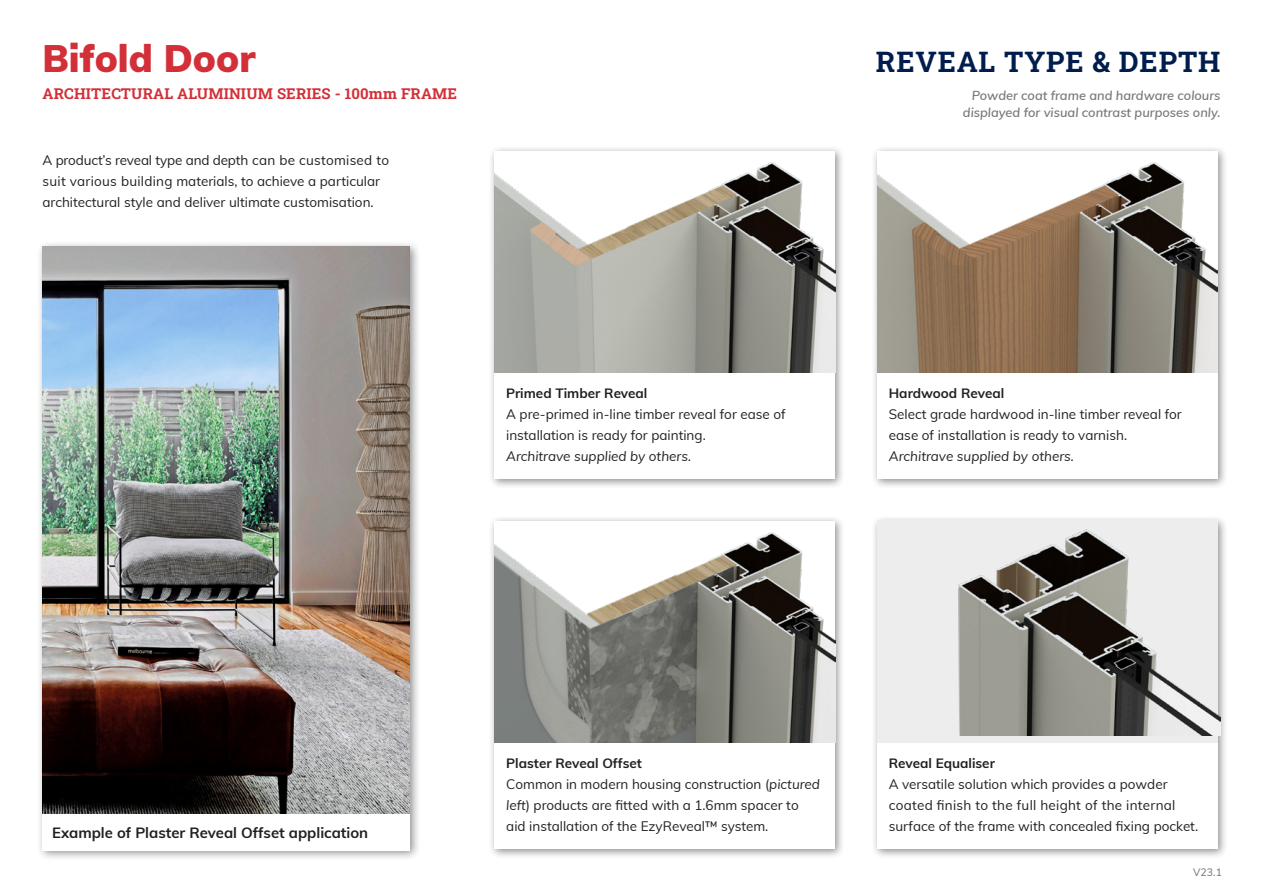
<style>
.page{position:relative;width:1263px;height:893px;background:#fff}
.page>*{position:absolute;margin:0;border:0;box-sizing:border-box;transform-origin:0 0}
.t1{font:900 37.5px "Muli";color:#d32f38}
.t2{font:28.5px "Roboto Slab";letter-spacing:.03em;color:#001d4e}
.t3{font:15px "Roboto Slab";letter-spacing:.01em;color:#d32f38}
.t4{font:700 14.85px "Muli";color:#231f20}
.Body{font:13.5px/21px "Muli";color:#231f20}
.t5{font:700 13.5px "Muli";color:#231f20}
.t6{font:italic 600 12.75px "Muli";color:#76787b}
.t7{font:10.5px "Muli";color:#6c6d70}
.s1{font-style:italic}
</style>
<div class="page">
<div style="left:488px;top:145px;width:357px;height:344px;background:#231f20;opacity:.5"></div>
<div style="left:495px;top:151px;width:340px;height:328px;background:#fff"></div>
<div style="left:871px;top:145px;width:357px;height:344px;background:#231f20;opacity:.5"></div>
<div style="left:877px;top:151px;width:340px;height:328px;background:#fff"></div>
<img style="left:877px;top:162px;width:340px;height:211px">
<div style="left:871px;top:515px;width:357px;height:344px;background:#231f20;opacity:.5"></div>
<div style="left:877px;top:521px;width:340px;height:328px;background:#fff"></div>
<div style="left:489px;top:515px;width:357px;height:344px;background:#231f20;opacity:.5"></div>
<div style="left:495px;top:521px;width:340px;height:328px;background:#fff"></div>
<div style="left:877px;top:520px;width:340px;height:223px;background:#ededed"></div>
<img style="left:958px;top:520px;width:262px;height:216px">
<div style="left:36px;top:240px;width:384px;height:621px;background:#231f20;opacity:.5"></div>
<div style="left:43px;top:247px;width:367px;height:603px;background:#fff"></div>
<img style="left:43px;top:247px;width:367px;height:567px">
<img style="left:495px;top:162px;width:340px;height:211px">
<img style="left:495px;top:532px;width:340px;height:211px">
<p class="t1" style="left:43px;top:31px;width:214px">Bifold Door</p>
<p class="t3" style="left:43px;top:84px;width:416px">ARCHITECTURAL ALUMINIUM SERIES - 100mm FRAME</p>
<p class="Body" style="left:43px;top:149px;width:348px">A product’s reveal type and depth can be customised to suit various building materials, to achieve a particular architectural style and deliver ultimate customisation.</p>
<p class="t5" style="left:506px;top:384px;width:143px">Primed Timber Reveal</p>
<p class="Body" style="left:506px;top:403px;width:281px">A pre-primed in-line timber reveal for ease of installation is ready for painting.<br><span class="s1">Architrave supplied by others.</span></p>
<p class="t2" style="left:876px;top:42px;width:346px">REVEAL TYPE &amp; DEPTH</p>
<p class="t6" style="left:972px;top:86px;width:250px">Powder coat frame and hardware colours</p>
<p class="t6" style="left:963px;top:103px;width:259px">displayed for visual contrast purposes only.</p>
<p class="t5" style="left:889px;top:384px;width:117px">Hardwood Reveal</p>
<p class="Body" style="left:889px;top:403px;width:294px">Select grade hardwood in-line timber reveal for ease of installation is ready to varnish.<br><span class="s1">Architrave supplied by others.</span></p>
<p class="t4" style="left:52px;top:822px;width:317px">Example of Plaster Reveal Offset application</p>
<p class="t5" style="left:506px;top:754px;width:137px">Plaster Reveal Offset</p>
<p class="Body" style="left:506px;top:773px;width:315px">Common in modern housing construction (<span class="s1">pictured left</span>) products are fitted with a 1.6mm spacer to aid installation of the EzyReveal™ system.</p>
<p class="t5" style="left:889px;top:754px;width:108px">Reveal Equaliser</p>
<p class="Body" style="left:889px;top:773px;width:311px">A versatile solution which provides a powder coated finish to the full height of the internal surface of the frame with concealed fixing pocket.</p>
<p class="t7" style="left:1193px;top:865px;width:30px">V23.1</p>
</div>
